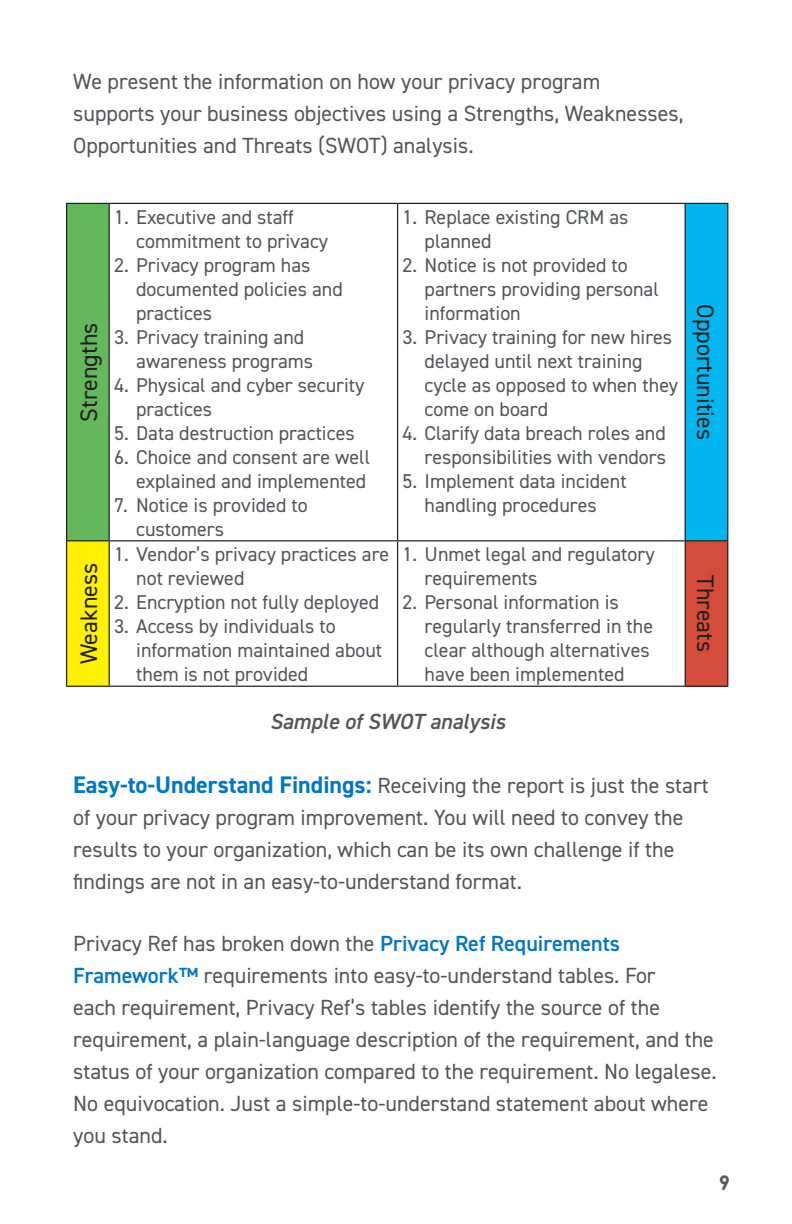
<style>
.page{position:relative;width:792px;height:1224px;background:#fff}
.page>*{position:absolute;margin:0;border:0;box-sizing:border-box;transform-origin:0 0}
.t1{font:24px "DIN2014";color:#231f20}
.t2{font:22px/32px "DIN2014";color:#54555a}
.t3{font:italic 600 22px "DIN2014";color:#54555a}
.t4{font:20px/24px "DIN2014";color:#54555a}
.t5{font:700 20px "Century Gothic";color:#54555a}
.s1{font-weight:700;font-size:24px;color:#0076c8}
.s2{font-weight:600;color:#0076c8}
</style>
<div class="page">
<div style="left:67px;top:203px;width:42px;height:338px;background:#65b75d"></div>
<div style="left:685px;top:203px;width:43px;height:338px;background:#00b6f0"></div>
<div style="left:67px;top:541px;width:42px;height:145px;background:#fff101"></div>
<div style="left:685px;top:541px;width:43px;height:145px;background:#d64c3a"></div>
<hr style="left:66px;top:203px;width:43px;height:1px;background:#231f20">
<hr style="left:66px;top:204px;width:1px;height:336px;background:#231f20">
<hr style="left:109px;top:203px;width:289px;height:1px;background:#231f20">
<hr style="left:109px;top:204px;width:1px;height:336px;background:#231f20">
<hr style="left:398px;top:203px;width:287px;height:1px;background:#231f20">
<hr style="left:397px;top:204px;width:1px;height:336px;background:#231f20">
<hr style="left:685px;top:203px;width:43px;height:1px;background:#231f20">
<hr style="left:685px;top:204px;width:1px;height:336px;background:#231f20">
<hr style="left:727px;top:204px;width:1px;height:336px;background:#231f20">
<hr style="left:66px;top:540px;width:43px;height:1px;background:#231f20">
<hr style="left:66px;top:541px;width:1px;height:145px;background:#231f20">
<hr style="left:109px;top:540px;width:289px;height:1px;background:#231f20">
<hr style="left:109px;top:541px;width:1px;height:145px;background:#231f20">
<hr style="left:398px;top:540px;width:287px;height:1px;background:#231f20">
<hr style="left:397px;top:541px;width:1px;height:145px;background:#231f20">
<hr style="left:685px;top:540px;width:43px;height:1px;background:#231f20">
<hr style="left:685px;top:541px;width:1px;height:145px;background:#231f20">
<hr style="left:727px;top:541px;width:1px;height:145px;background:#231f20">
<hr style="left:66px;top:686px;width:43px;height:1px;background:#231f20">
<hr style="left:109px;top:686px;width:289px;height:1px;background:#231f20">
<hr style="left:398px;top:686px;width:287px;height:1px;background:#231f20">
<hr style="left:685px;top:686px;width:43px;height:1px;background:#231f20">
<p class="t2" style="left:73px;top:65px;width:612px">We present the information on how your privacy program supports your business objectives using a Strengths, Weaknesses,<br>Opportunities and Threats (SWOT) analysis.</p>
<p class="t1" style="left:74px;top:422px;width:100px;rotate:-90deg">Strengths</p>
<p class="t1" style="left:74px;top:664px;width:103px;rotate:-90deg">Weakness</p>
<p class="t4" style="left:136px;top:205px;width:194px;text-indent:-22px">1. Executive and staff commitment to privacy</p>
<p class="t4" style="left:136px;top:253px;width:208px;text-indent:-22px">2. Privacy program has documented policies and practices</p>
<p class="t4" style="left:136px;top:325px;width:179px;text-indent:-22px">3. Privacy training and awareness programs</p>
<p class="t4" style="left:136px;top:373px;width:230px;text-indent:-22px">4. Physical and cyber security practices</p>
<p class="t4" style="left:114px;top:421px;width:242px">5. Data destruction practices</p>
<p class="t4" style="left:114px;top:445px;width:258px;text-align:right">6. Choice and consent are well explained and implemented</p>
<p class="t4" style="left:136px;top:493px;width:173px;text-indent:-22px">7. Notice is provided to customers</p>
<p class="t4" style="left:136px;top:542px;width:255px;text-indent:-22px">1. Vendor’s privacy practices are not reviewed</p>
<p class="t4" style="left:114px;top:590px;width:267px">2. Encryption not fully deployed</p>
<p class="t4" style="left:136px;top:614px;width:247px;text-indent:-22px">3. Access by individuals to information maintained about them is not provided</p>
<p class="t4" style="left:425px;top:205px;width:205px;text-indent:-22px">1. Replace existing CRM as planned</p>
<p class="t4" style="left:425px;top:253px;width:236px;text-indent:-22px">2. Notice is not provided to partners providing personal information</p>
<p class="t4" style="left:425px;top:325px;width:255px;text-indent:-22px">3. Privacy training for new hires delayed until next training cycle as opposed to when they come on board</p>
<p class="t4" style="left:403px;top:421px;width:265px;text-align:right">4. Clarify data breach roles and responsibilities with vendors</p>
<p class="t4" style="left:403px;top:469px;width:226px;text-align:center">5. Implement data incident handling procedures</p>
<p class="t4" style="left:425px;top:542px;width:232px;text-indent:-22px">1. Unmet legal and regulatory requirements</p>
<p class="t4" style="left:425px;top:590px;width:230px;text-indent:-22px">2. Personal information is regularly transferred in the clear although alternatives have been implemented</p>
<p class="t3" style="left:270px;top:707px;width:237px">Sample of SWOT analysis</p>
<p class="t1" style="left:720px;top:304px;width:137px;rotate:90deg">Opportunities</p>
<p class="t1" style="left:720px;top:575px;width:78px;rotate:90deg">Threats</p>
<p class="t2" style="left:73px;top:769px;width:637px"><span class="s1">Easy-to-Understand Findings:</span> Receiving the report is just the start of your privacy program improvement. You will need to convey the results to your organization, which can be its own challenge if the findings are not in an easy-to-understand format.</p>
<p class="t2" style="left:73px;top:927px;width:645px">Privacy Ref has broken down the <span class="s2">Privacy Ref Requirements Framework™</span> requirements into easy-to-understand tables. For<br>each requirement, Privacy Ref’s tables identify the source of the requirement, a plain-language description of the requirement, and the status of your organization compared to the requirement. No legalese.<br>No equivocation. Just a simple-to-understand statement about where you stand.</p>
<p class="t5" style="left:719px;top:1168px;width:13px">9</p>
</div>
